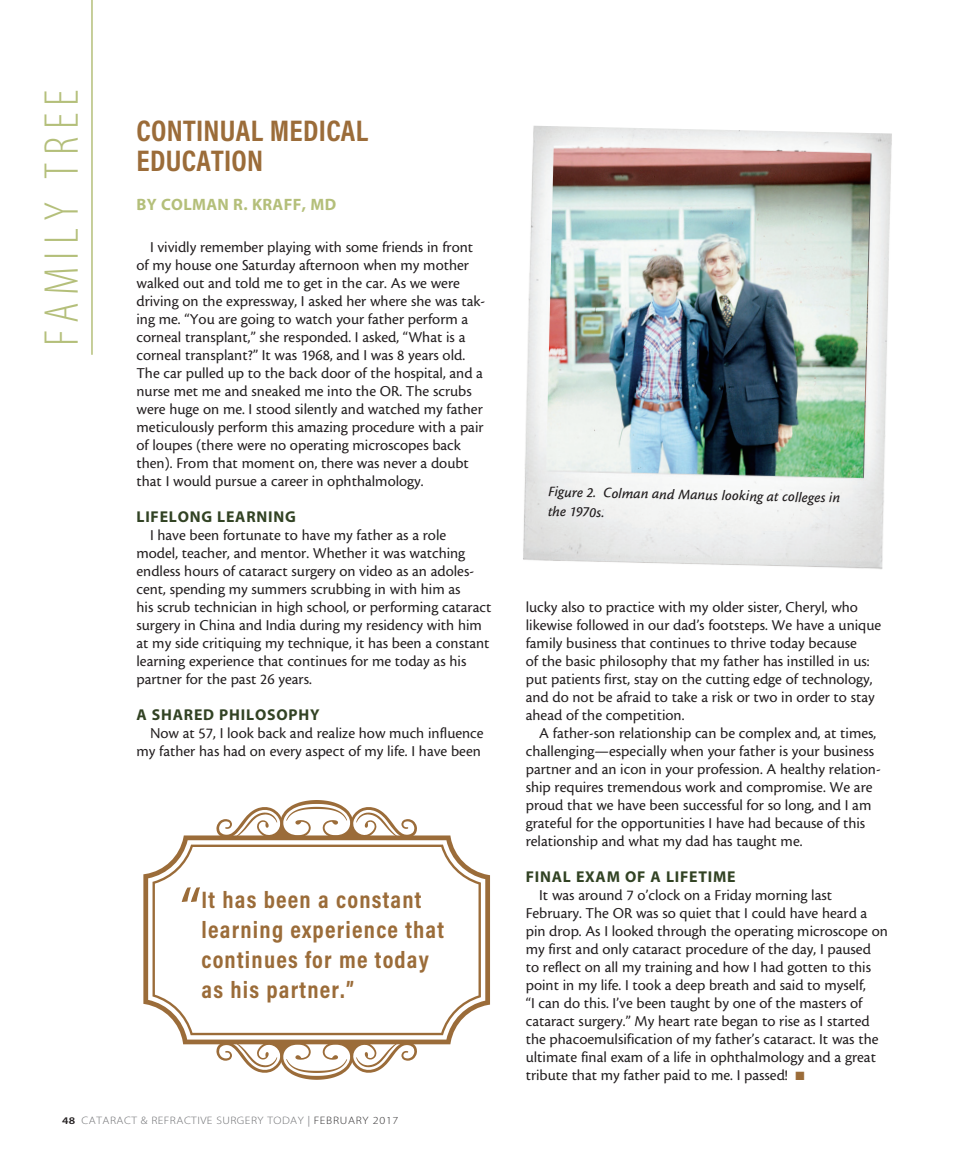
<style>
.page{position:relative;width:972px;height:1161px;background:#fff}
.page>*{position:absolute;margin:0;border:0;box-sizing:border-box;transform-origin:0 0}
.deck{font:60px "Myriad MM 400 700";color:#9b6c39}
.t1{font:49.2px "Myriad MM 215 300";letter-spacing:.15em;color:#b4bf7a}
.deck-2{font:700 30px/30px "Acumin Pro Cond";letter-spacing:.01em;color:#9b6c39}
.deck-3{font:700 24px/30px "Acumin Pro Cond";letter-spacing:.05em;color:#9b6c39}
.author{font:16.5px "Myriad MM 700 600";letter-spacing:.02em;color:#b4bf7a}
.body{font:15.75px/18px "Cronos MM 408 10";color:#231f20}
.subhead{font:15.75px "Myriad MM 700 600";letter-spacing:.05em;color:#324324}
.t2{font:15px/18.9px "Cronos MM It 479 10";color:#231f20}
.t3{font:10.8px "Myriad MM 215 600";letter-spacing:.04em;color:#6c6d70;scale:1.11 1}
.s1{font-family:"Myriad MM 565 600";font-size:10.2px;color:#231f20}
.s2{font-family:"Myriad MM 400 600";color:#939598}
.s3{color:#312f30}
.s4{color:#9b6c39}
</style>
<div class="page">
<hr style="left:91px;top:0;width:2px;height:355px;background:#b4bf7a">
<img style="left:523px;top:125px;width:369px;height:444px">
<svg style="left:143px;top:835px;width:347px;height:209px"></svg>
<svg style="left:153px;top:845px;width:328px;height:190px"></svg>
<svg style="left:216px;top:800px;width:201px;height:38px"></svg>
<svg style="left:216px;top:1041px;width:201px;height:39px"></svg>
<h2 class="t1" style="left:38px;top:346px;width:258px;rotate:-90deg">FAMILY TREE</h2>
<p class="deck-2" style="left:136px;top:114px;width:233px">CONTINUAL MEDICAL<br>EDUCATION</p>
<p class="author" style="left:136px;top:196px;width:201px">BY COLMAN R. KRAFF, MD</p>
<p class="body" style="left:136px;top:238px;width:350px;text-indent:14px">I vividly remember playing with some friends in front of my house one Saturday afternoon when my mother walked out and told me to get in the car. As we were driving on the expressway, I asked her where she was tak&shy;ing me. “You are going to watch your father perform a corneal transplant,” she responded. I asked, “What is a corneal transplant?” It was 1968, and I was 8 years old.<br>The car pulled up to the back door of the hospital, and a nurse met me and sneaked me into the OR. The scrubs were huge on me. I stood silently and watched my father meticulously perform this amazing procedure with a pair of loupes (there were no operating microscopes back then). From that moment on, there was never a doubt that I would pursue a career in ophthalmology.</p>
<p class="subhead" style="left:136px;top:509px;width:161px">LIFELONG LEARNING</p>
<p class="body" style="left:136px;top:526px;width:356px;text-indent:14px">I have been fortunate to have my father as a role model, teacher, and mentor. Whether it was watching endless hours of cataract surgery on video as an adoles&shy;cent, spending my summers scrubbing in with him as<br>his scrub technician in high school, or performing cataract surgery in China and India during my residency with him at my side critiquing my technique, it has been a constant learning experience that continues for me today as his partner for the past 26 years.</p>
<p class="subhead" style="left:136px;top:707px;width:185px">A SHARED PHILOSOPHY</p>
<p class="body" style="left:136px;top:724px;width:349px;text-align:right">Now at 57, I look back and realize how much influence my father has had on every aspect of my life. I have been</p>
<p class="deck" style="left:179px;top:880px;width:24px">“</p>
<p class="deck-3" style="left:202px;top:884px;width:244px">It has been a constant learning experience that continues for me today as his partner.”</p>
<p class="t3" style="left:62px;top:1115px;width:305px"><span class="s1">48</span> CATARACT &amp; REFRACTIVE SURGERY TODAY <span class="s2">|</span> <span class="s3">FEBRUARY 2017</span></p>
<p class="t2" style="left:548px;top:483px;width:293px;rotate:1deg">Figure 2. Colman and Manus looking at colleges in the 1970s.</p>
<p class="body" style="left:526px;top:598px;width:357px">lucky also to practice with my older sister, Cheryl, who likewise followed in our dad’s footsteps. We have a unique family business that continues to thrive today because<br>of the basic philosophy that my father has instilled in us: put patients first, stay on the cutting edge of technology, and do not be afraid to take a risk or two in order to stay ahead of the competition.</p>
<p class="body" style="left:526px;top:724px;width:357px;text-indent:14px">A father-son relationship can be complex and, at times, challenging—especially when your father is your business partner and an icon in your profession. A healthy relation&shy;ship requires tremendous work and compromise. We are proud that we have been successful for so long, and I am grateful for the opportunities I have had because of this relationship and what my dad has taught me.</p>
<p class="subhead" style="left:526px;top:869px;width:211px">FINAL EXAM OF A LIFETIME</p>
<p class="body" style="left:526px;top:886px;width:364px;text-indent:14px">It was around 7 o’clock on a Friday morning last February. The OR was so quiet that I could have heard a pin drop. As I looked through the operating microscope on my first and only cataract procedure of the day, I paused to reflect on all my training and how I had gotten to this point in my life. I took a deep breath and said to myself,<br>“I can do this. I’ve been taught by one of the masters of cataract surgery.” My heart rate began to rise as I started the phacoemulsification of my father’s cataract. It was the ultimate final exam of a life in ophthalmology and a great tribute that my father paid to me. I passed! <span class="s4">■</span></p>
</div>
